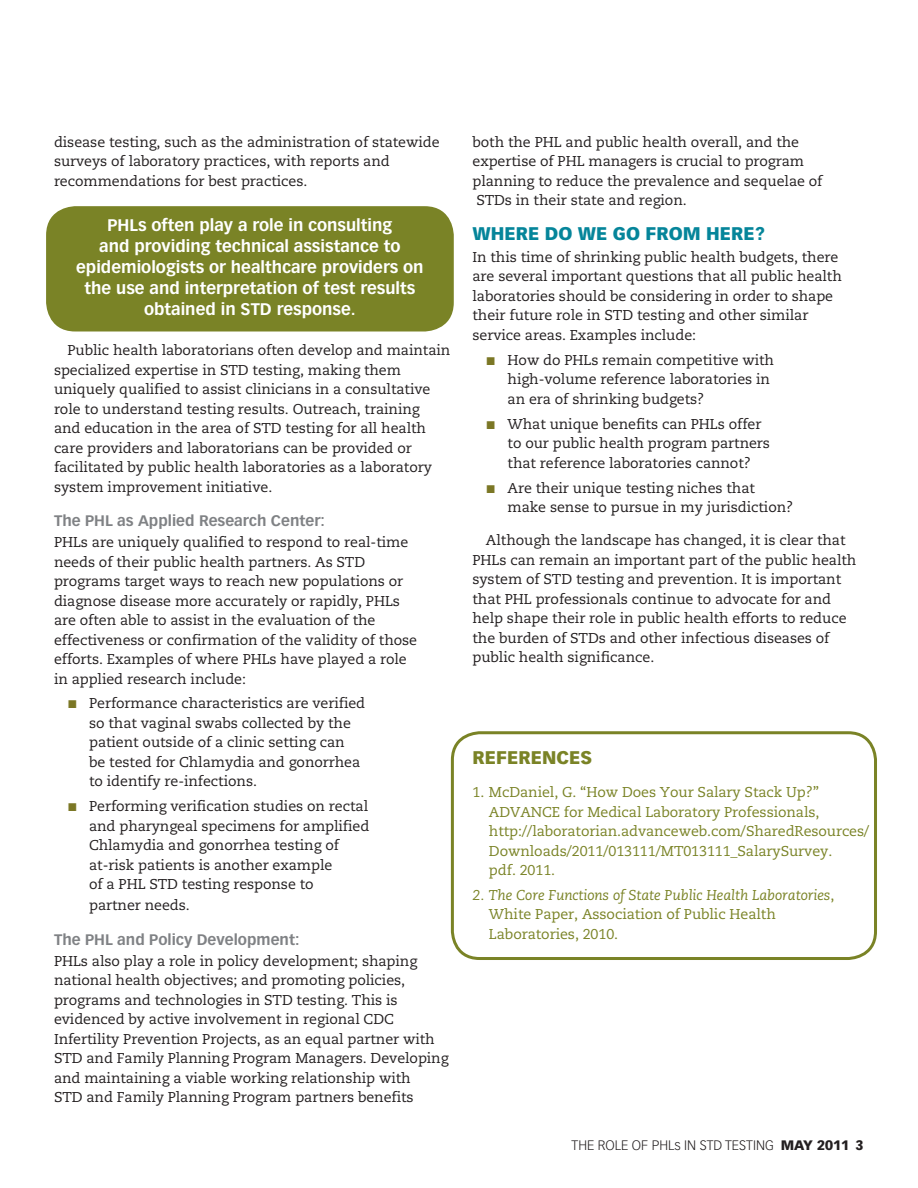
<style>
.page{position:relative;width:918px;height:1188px;background:#fff}
.page>*{position:absolute;margin:0;border:0;box-sizing:border-box;transform-origin:0 0}
.t1{font:900 18px "Vectora LT Std";color:#05859a}
.t2{font:900 18px "Vectora LT Std";color:#7a8326}
.t3{font:700 16.5px/21px "Vectora LT Std";color:#fff;text-align:center}
.t4{font:700 15px "Vectora LT Std";color:#808285}
.t5{font:14.25px/19.5px "Caecilia LT Std";letter-spacing:-.005em;color:#231f20}
.t6{font:14.25px/19.5px "Caecilia LT Std";letter-spacing:-.005em;color:#7a8326}
.t7{font:300 13.5px "Vectora LT Std";color:#231f20}
.s1{font-family:"Impact";font-size:16.5px;color:#7b7725}
.s2{font-style:italic}
.s3{font-weight:900}
</style>
<div class="page">
<div style="left:46px;top:206px;width:408px;height:125px;background:#7a8326;border-radius:29px"></div>
<div style="left:451px;top:731px;width:426px;height:229px;border:3px solid #7a8326;border-radius:27px"></div>
<p class="t5" style="left:54px;top:132px;width:387px">disease testing, such as the administration of statewide surveys of laboratory practices, with reports and recommendations for best practices.</p>
<p class="t3" style="left:76px;top:215px;width:349px">PHLs often play a role in consulting<br>and providing technical assistance to epidemiologists or healthcare providers on the use and interpretation of test results obtained in STD response.</p>
<p class="t5" style="left:54px;top:341px;width:398px;text-indent:13px">Public health laboratorians often develop and maintain specialized expertise in STD testing, making them uniquely qualified to assist clinicians in a consultative role to understand testing results. Outreach, training<br>and education in the area of STD testing for all health care providers and laboratorians can be provided or facilitated by public health laboratories as a laboratory system improvement initiative.</p>
<p class="t4" style="left:54px;top:512px;width:273px">The PHL as Applied Research Center:</p>
<p class="t5" style="left:54px;top:533px;width:365px">PHLs are uniquely qualified to respond to real-time needs of their public health partners. As STD programs target ways to reach new populations or diagnose disease more accurately or rapidly, PHLs are often able to assist in the evaluation of the effectiveness or confirmation of the validity of those efforts. Examples of where PHLs have played a role in applied research include:</p>
<p class="t5" style="left:89px;top:694px;width:278px;text-indent:-22px"><span class="s1">■</span> Performance characteristics are verified so that vaginal swabs collected by the patient outside of a clinic setting can<br>be tested for Chlamydia and gonorrhea to identify re-infections.</p>
<p class="t5" style="left:89px;top:797px;width:282px;text-indent:-22px"><span class="s1">■</span> Performing verification studies on rectal and pharyngeal specimens for amplified Chlamydia and gonorrhea testing of at-risk patients is another example<br>of a PHL STD testing response to</p>
<p class="t5" style="left:89px;top:896px;width:102px">partner needs.</p>
<p class="t4" style="left:54px;top:930px;width:247px">The PHL and Policy Development:</p>
<p class="t5" style="left:54px;top:951px;width:396px">PHLs also play a role in policy development; shaping national health objectives; and promoting policies, programs and technologies in STD testing. This is evidenced by active involvement in regional CDC Infertility Prevention Projects, as an equal partner with STD and Family Planning Program Managers. Developing and maintaining a viable working relationship with<br>STD and Family Planning Program partners benefits</p>
<p class="t5" style="left:472px;top:132px;width:352px">both the PHL and public health overall, and the expertise of PHL managers is crucial to program planning to reduce the prevalence and sequelae of STDs in their state and region.</p>
<p class="t1" style="left:472px;top:222px;width:294px">WHERE DO WE GO FROM HERE?</p>
<p class="t5" style="left:472px;top:247px;width:371px">In this time of shrinking public health budgets, there are several important questions that all public health laboratories should be considering in order to shape their future role in STD testing and other similar service areas. Examples include:</p>
<p class="t5" style="left:508px;top:350px;width:268px;text-indent:-22px"><span class="s1">■</span> How do PHLs remain competitive with high-volume reference laboratories in an era of shrinking budgets?</p>
<p class="t5" style="left:508px;top:414px;width:264px;text-indent:-22px"><span class="s1">■</span> What unique benefits can PHLs offer to our public health program partners that reference laboratories cannot?</p>
<p class="t5" style="left:508px;top:478px;width:287px;text-indent:-22px"><span class="s1">■</span> Are their unique testing niches that make sense to pursue in my jurisdiction?</p>
<p class="t5" style="left:472px;top:531px;width:385px;text-indent:13px">Although the landscape has changed, it is clear that PHLs can remain an important part of the public health system of STD testing and prevention. It is important that PHL professionals continue to advocate for and help shape their role in public health efforts to reduce the burden of STDs and other infectious diseases of public health significance.</p>
<p class="t2" style="left:472px;top:746px;width:24px">REFE</p>
<p class="t2" style="left:519px;top:746px;width:63px">RENCES</p>
<p class="t6" style="left:489px;top:783px;width:382px;text-indent:-17px">1. McDaniel, G. “How Does Your Salary Stack Up?” ADVANCE for Medical Laboratory Professionals, http://laboratorian.advanceweb.com/SharedResources/ Downloads/2011/013111/MT013111_SalarySurvey.<br>pdf. 2011.</p>
<p class="t6" style="left:489px;top:886px;width:347px;text-indent:-17px"><span class="s2">2. The Core Functions of State Public Health Laboratories</span>,<br>White Paper, Association of Public Health<br>Laboratories, 2010.</p>
<p class="t7" style="left:572px;top:1138px;width:293px">THE ROLE OF PHLS IN STD TESTING <span class="s3">MAY 2011 3</span></p>
</div>
